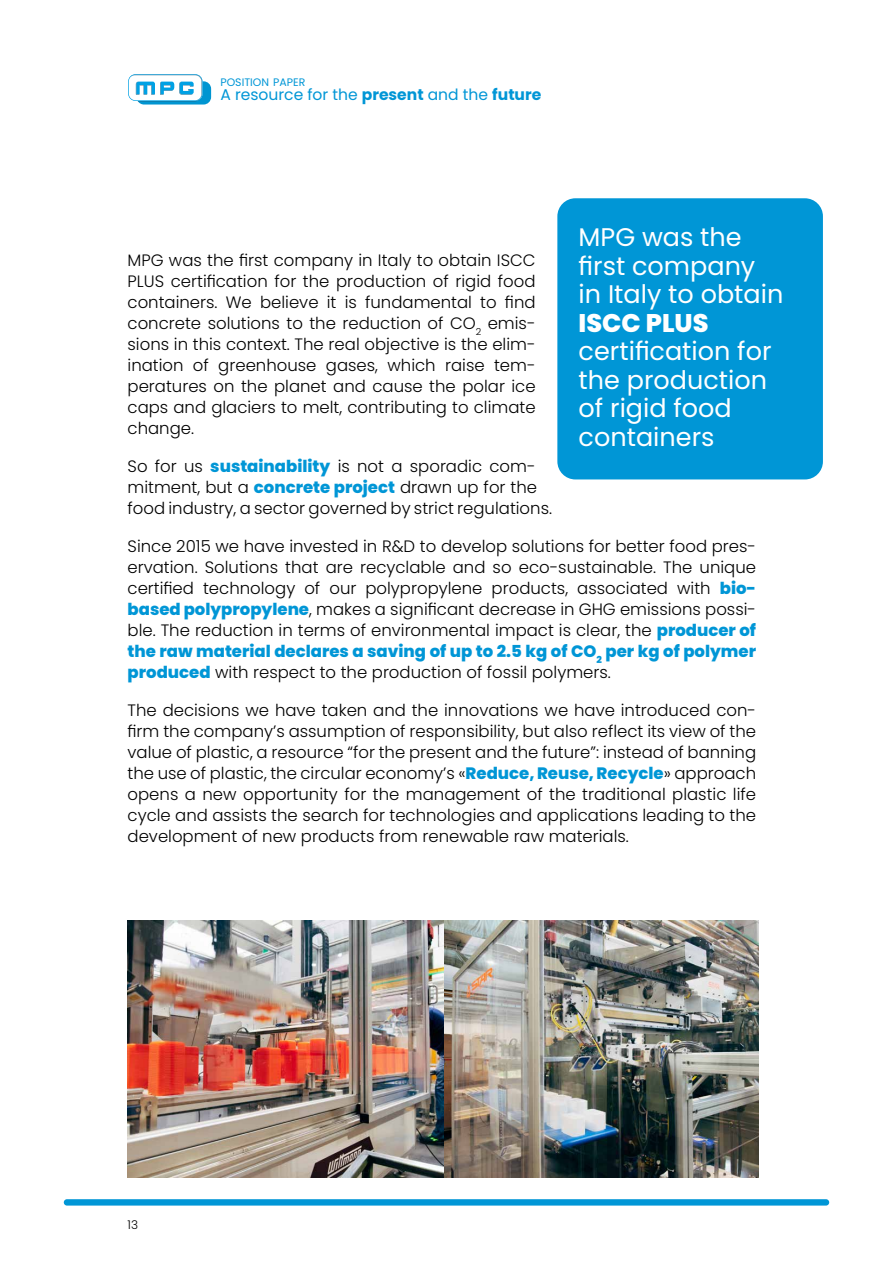
<style>
.page{position:relative;width:893px;height:1263px;background:#fff}
.page>*{position:absolute;margin:0;border:0;box-sizing:border-box;transform-origin:0 0}
.t1{font:25.5px/28.5px "Poppins";color:#fff}
.t2{font:800 25.5px "Poppins";color:#fff}
.t3{font:300 16.5px/21px "Poppins";color:#000;text-align:justify}
.t4{font:15.6px "Poppins";color:#0096d6}
.t5{font:300 12px "Poppins";color:#000}
.t6{font:10.8px "Poppins";color:#0096d6}
.s1{font-weight:700}
.s2{font-weight:800;color:#0096d6}
</style>
<div class="page">
<img style="left:128px;top:921px;width:630px;height:256px">
<svg style="left:128px;top:74px;width:75px;height:27px"></svg>
<div style="left:129px;top:75px;width:73px;height:25px;background:#fff;border-radius:7px"></div>
<svg style="left:131px;top:75px;width:80px;height:29px"></svg>
<div style="left:64px;top:1199px;width:765px;height:6px;background:#0096d6;border-radius:3px"></div>
<div style="left:557px;top:198px;width:266px;height:281px;background:#0096d6;border-radius:18px"></div>
<p class="t6" style="left:220px;top:76px;width:86px">POSITION PAPER</p>
<p class="t4" style="left:220px;top:86px;width:322px">A resource for the <span class="s1">present</span> and the <span class="s1">future</span></p>
<h1 class="t1" style="left:579px;top:223px;width:206px">MPG was the first company in Italy to obtain</h1>
<h1 class="t2" style="left:579px;top:308px;width:131px">ISCC PLUS</h1>
<h1 class="t1" style="left:579px;top:337px;width:194px">certification for the production of rigid food containers</h1>
<p class="t3" style="left:128px;top:250px;width:410px">MPG was the first company in Italy to obtain ISCC PLUS certification for the production of rigid food containers. We believe it is fundamental to find concrete solutions to the reduction of CO<sub>2</sub> emis&shy;sions in this context. The real objective is the elim&shy;ination of greenhouse gases, which raise tem&shy;peratures on the planet and cause the polar ice caps and glaciers to melt, contributing to climate change.</p>
<p class="t3" style="left:128px;top:456px;width:426px;text-align:left">So for us <span class="s2">sustainability</span> is not a sporadic com&shy;mitment, but a <span class="s2">concrete project</span> drawn up for the food industry, a sector governed by strict regulations.</p>
<p class="t3" style="left:128px;top:536px;width:630px">Since 2015 we have invested in R&amp;D to develop solutions for better food pres&shy;ervation. Solutions that are recyclable and so eco-sustainable. The unique certified technology of our polypropylene products, associated with <span class="s2">bio&shy;based polypropylene</span>, makes a significant decrease in GHG emissions possi&shy;ble. The reduction in terms of environmental impact is clear, the <span class="s2">producer of the raw material declares a saving of up to 2.5 kg of CO</span><sub>2</sub> <span class="s2">per kg of polymer produced</span> with respect to the production of fossil polymers.</p>
<p class="t3" style="left:128px;top:700px;width:630px">The decisions we have taken and the innovations we have introduced con&shy;firm the company’s assumption of responsibility, but also reflect its view of the value of plastic, a resource “for the present and the future”: instead of banning the use of plastic, the circular economy’s «<span class="s2">Reduce, Reuse, Recycle</span>» approach opens a new opportunity for the management of the traditional plastic life cycle and assists the search for technologies and applications leading to the development of new products from renewable raw materials.</p>
<p class="t5" style="left:128px;top:1218px;width:12px">13</p>
</div>
